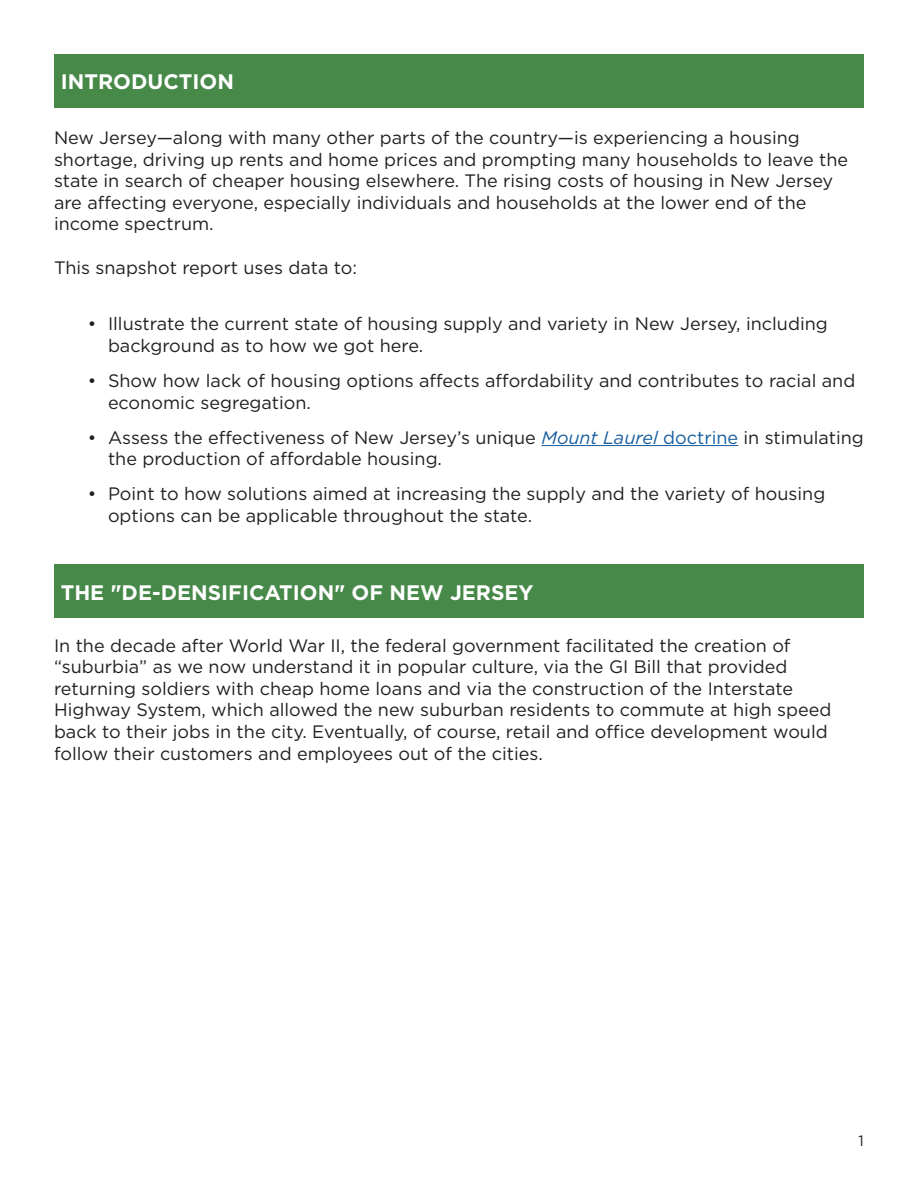
<style>
.page{position:relative;width:918px;height:1188px;background:#fff}
.page>*{position:absolute;margin:0;border:0;box-sizing:border-box;transform-origin:0 0}
.t1{font:700 21px "Gotham";color:#fff}
.t2{font:18px/21.6px "Gotham";color:#231f20}
.t3{font:15px "Gotham";color:#231f20}
.s1{font-style:italic;color:#175d9e}
.s2{color:#175d9e}
</style>
<div class="page">
<hr style="left:541px;top:445px;width:197px;height:1px;background:#175d9e">
<div style="left:54px;top:564px;width:810px;height:54px;background:#478949"></div>
<div style="left:54px;top:54px;width:810px;height:54px;background:#478949"></div>
<p class="t1" style="left:61px;top:68px;width:175px">INTRODUCTION</p>
<p class="t2" style="left:54px;top:127px;width:796px">New Jersey—along with many other parts of the country—is experiencing a housing shortage, driving up rents and home prices and prompting many households to leave the state in search of cheaper housing elsewhere. The rising costs of housing in New Jersey are affecting everyone, especially individuals and households at the lower end of the income spectrum.</p>
<p class="t2" style="left:54px;top:256px;width:305px">This snapshot report uses data to:</p>
<p class="t2" style="left:108px;top:313px;width:721px;text-indent:-20px">• Illustrate the current state of housing supply and variety in New Jersey, including background as to how we got here.</p>
<p class="t2" style="left:108px;top:370px;width:749px;text-indent:-20px">• Show how lack of housing options affects affordability and contributes to racial and economic segregation.</p>
<p class="t2" style="left:108px;top:426px;width:757px;text-indent:-20px">• Assess the effectiveness of New Jersey’s unique <span class="s1">Mount Laurel</span> <span class="s2">doctrine</span> in stimulating the production of affordable housing.</p>
<p class="t2" style="left:108px;top:483px;width:719px;text-indent:-20px">• Point to how solutions aimed at increasing the supply and the variety of housing options can be applicable throughout the state.</p>
<p class="t1" style="left:61px;top:579px;width:474px">THE "DE-DENSIFICATION" OF NEW JERSEY</p>
<p class="t2" style="left:54px;top:634px;width:779px">In the decade after World War II, the federal government facilitated the creation of “suburbia” as we now understand it in popular culture, via the GI Bill that provided returning soldiers with cheap home loans and via the construction of the Interstate Highway System, which allowed the new suburban residents to commute at high speed back to their jobs in the city. Eventually, of course, retail and office development would follow their customers and employees out of the cities.</p>
<p class="t3" style="left:859px;top:1131px;width:7px">1</p>
</div>
